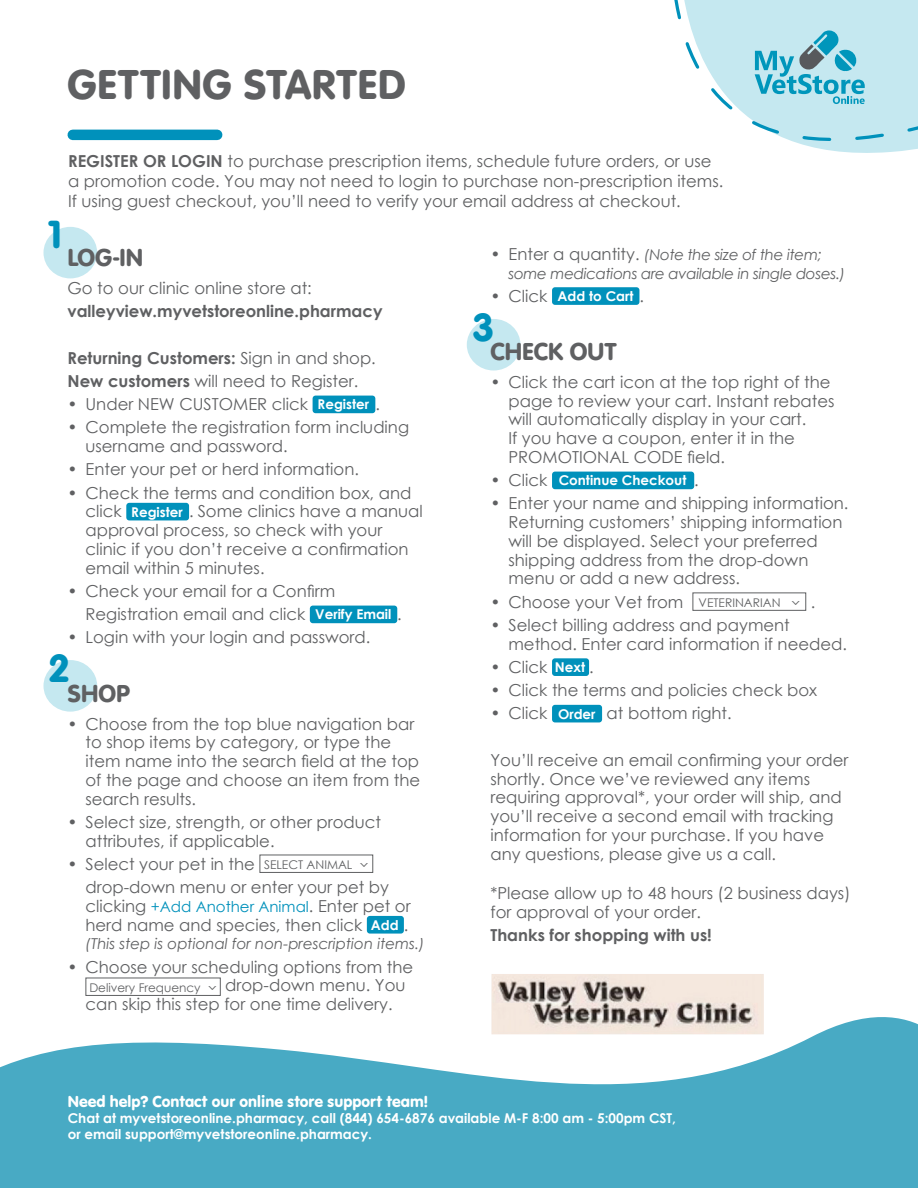
<style>
.page{position:relative;width:918px;height:1188px;background:#fff}
.page>*{position:absolute;margin:0;border:0;box-sizing:border-box;transform-origin:0 0}
.t1{font:43.5px "VAG Rundschrift D";letter-spacing:.01em;color:#5f6062}
.tabs{font:40.95px "VAG Rundschrift D";color:#0091bb}
.bullet_copy{font:25.5px "VAG Rundschrift D";color:#5f6062}
.bullet_copy-2{font:16.5px/18.8px "Century Gothic";color:#5f6062}
.bullet_copy-3{font:700 16.5px "Century Gothic";color:#5f6062}
.t2{font:16.5px "VAG Rundschrift D";color:#fff}
.bullet_copy-4{font:italic 15px/18.8px "Century Gothic";letter-spacing:-.02em;color:#5f6062}
.bullet_copy-5{font:italic 15px "Century Gothic";color:#5f6062}
.bullet_copy-6{font:700 13.5px "Century Gothic";color:#fff}
.bullet_copy-7{font:12px "Century Gothic";color:#5f6062}
.s1{font-weight:700}
.s2{font-weight:400}
.s3{font-size:7.5px}
.s4{font-size:15px;color:#0091bb}
.s5{font-style:normal;font-size:16.5px}
</style>
<div class="page">
<div style="left:44px;top:660px;width:53px;height:52px;background:#c5e8f0;border-radius:50%"></div>
<div style="left:73px;top:130px;width:144px;height:10px;background:#0091bb"></div>
<div style="left:44px;top:227px;width:53px;height:51px;background:#c5e8f0;border-radius:50%"></div>
<svg style="left:674px;top:0;width:244px;height:153px"></svg>
<svg style="left:0;top:980px;width:918px;height:208px;fill:#48aac4"></svg>
<div style="left:467px;top:319px;width:53px;height:51px;background:#c5e8f0;border-radius:50%"></div>
<div style="left:313px;top:396px;width:62px;height:17px;background:#0091bb;border-radius:3px"></div>
<div style="left:126px;top:503px;width:63px;height:17px;background:#0091bb;border-radius:3px"></div>
<div style="left:310px;top:606px;width:87px;height:17px;background:#0091bb;border-radius:3px"></div>
<div style="left:260px;top:855px;width:113px;height:18px;border:1px solid #5f6062"></div>
<div style="left:367px;top:916px;width:37px;height:18px;background:#0091bb;border-radius:3px"></div>
<div style="left:86px;top:978px;width:135px;height:18px;border:1px solid #5f6062"></div>
<div style="left:552px;top:287px;width:87px;height:18px;background:#0091bb;border-radius:3px"></div>
<div style="left:552px;top:472px;width:142px;height:17px;background:#0091bb;border-radius:3px"></div>
<div style="left:693px;top:593px;width:113px;height:18px;border:1px solid #5f6062"></div>
<div style="left:552px;top:658px;width:37px;height:18px;background:#0091bb;border-radius:3px"></div>
<div style="left:552px;top:705px;width:50px;height:17px;background:#0091bb;border-radius:3px"></div>
<img style="left:487px;top:974px;width:278px;height:83px">
<p class="t1" style="left:68px;top:59px;width:340px">GETTING STARTED</p>
<p class="bullet_copy-2" style="left:68px;top:151px;width:657px;line-height:19.8px"><span class="s1">REGISTER OR LOGIN</span> to purchase prescription items, schedule future orders, or use a promotion code. You may not need to login to purchase non-prescription items.<br>If using guest checkout, you’ll need to verify your email address at checkout.</p>
<p class="tabs" style="left:49px;top:211px;width:16px">1</p>
<p class="bullet_copy" style="left:68px;top:243px;width:77px">LOG-IN</p>
<p class="bullet_copy-2" style="left:68px;top:278px;width:246px">Go to our clinic online store at:</p>
<p class="bullet_copy-3" style="left:68px;top:299px;width:317px">valleyview.myvetstoreonline.pharmacy</p>
<p class="bullet_copy-3" style="left:68px;top:345px;width:310px">Returning Customers: <span class="s2">Sign in and shop.</span></p>
<p class="bullet_copy-2" style="left:68px;top:371px;width:292px"><span class="s1">New customers</span> will need to Register.</p>
<p class="bullet_copy-2" style="left:68px;top:395px;width:242px">• Under NEW CUSTOMER click</p>
<p class="bullet_copy-6" style="left:318px;top:394px;width:53px">Register</p>
<p class="bullet_copy-2" style="left:375px;top:395px;width:6px">.</p>
<p class="bullet_copy-2" style="left:86px;top:418px;width:325px;text-indent:-18px">• Complete the registration form including username and password.</p>
<p class="bullet_copy-2" style="left:68px;top:460px;width:293px">• Enter your pet or herd information.</p>
<p class="bullet_copy-2" style="left:86px;top:483px;width:327px;text-indent:-18px">• Check the terms and condition box, and click</p>
<p class="bullet_copy-2" style="left:86px;top:502px;width:339px;text-indent:104px">. Some clinics have a manual approval process, so check with your clinic if you don’t receive a confirmation email within 5 minutes.</p>
<p class="bullet_copy-2" style="left:68px;top:581px;width:269px">• Check your email for a Confirm</p>
<p class="bullet_copy-2" style="left:86px;top:605px;width:221px">Registration email and click</p>
<p class="bullet_copy-6" style="left:315px;top:604px;width:78px">Verify Email</p>
<p class="bullet_copy-2" style="left:397px;top:605px;width:6px">.</p>
<p class="bullet_copy-2" style="left:68px;top:628px;width:304px">• Login with your login and password.</p>
<p class="bullet_copy" style="left:68px;top:678px;width:64px">SHOP</p>
<p class="bullet_copy-2" style="left:86px;top:714px;width:336px;text-indent:-18px">• Choose from the top blue navigation bar to shop items by category, or type the item name into the search field at the top of the page and choose an item from the search results.</p>
<p class="bullet_copy-2" style="left:86px;top:812px;width:297px;text-indent:-18px">• Select size, strength, or other product attributes, if applicable.</p>
<p class="bullet_copy-2" style="left:68px;top:854px;width:189px">• Select your pet in the</p>
<p class="bullet_copy-7" style="left:264px;top:856px;width:106px">SELECT ANIMAL <span class="s3">v</span></p>
<p class="bullet_copy-2" style="left:86px;top:877px;width:327px">drop-down menu or enter your pet by clicking <span class="s4">+Add Another Animal</span>. Enter pet or herd name and species, then click</p>
<p class="bullet_copy-6" style="left:131px;top:502px;width:53px">Register</p>
<p class="tabs" style="left:49px;top:644px;width:23px">2</p>
<p class="bullet_copy-6" style="left:371px;top:915px;width:29px">Add</p>
<p class="bullet_copy-2" style="left:404px;top:915px;width:6px">.</p>
<p class="bullet_copy-5" style="left:86px;top:933px;width:341px">(This step is optional for non-prescription items.)</p>
<p class="bullet_copy-2" style="left:68px;top:957px;width:347px">• Choose your scheduling options from the</p>
<p class="bullet_copy-7" style="left:89px;top:979px;width:129px">Delivery Frequency <span class="s3">v</span></p>
<p class="bullet_copy-2" style="left:86px;top:976px;width:322px;text-indent:140px">drop-down menu. You can skip this step for one time delivery.</p>
<p class="bullet_copy-4" style="left:508px;top:245px;width:338px;text-indent:-18px"><span class="s5">• Enter a quantity.</span> (Note the size of the item; some medications are available in single doses.)</p>
<p class="bullet_copy-2" style="left:490px;top:286px;width:58px">• Click</p>
<p class="bullet_copy-6" style="left:558px;top:286px;width:77px">Add to Cart</p>
<p class="bullet_copy-2" style="left:639px;top:286px;width:6px">.</p>
<p class="tabs" style="left:472px;top:303px;width:24px">3</p>
<p class="bullet_copy" style="left:490px;top:337px;width:128px">CHECK OUT</p>
<p class="bullet_copy-2" style="left:508px;top:372px;width:328px;text-indent:-18px">• Click the cart icon at the top right of the page to review your cart. Instant rebates will automatically display in your cart.<br>If you have a coupon, enter it in the PROMOTIONAL CODE field.</p>
<p class="bullet_copy-2" style="left:490px;top:471px;width:58px">• Click</p>
<p class="bullet_copy-6" style="left:559px;top:470px;width:129px">Continue Checkout</p>
<p class="bullet_copy-2" style="left:694px;top:471px;width:6px">.</p>
<p class="bullet_copy-2" style="left:508px;top:494px;width:342px;text-indent:-18px">• Enter your name and shipping information.<br>Returning customers’ shipping information will be displayed. Select your preferred shipping address from the drop-down menu or add a new address.</p>
<p class="bullet_copy-2" style="left:490px;top:592px;width:194px">• Choose your Vet from</p>
<p class="bullet_copy-7" style="left:699px;top:594px;width:103px">VETERINARIAN <span class="s3">v</span></p>
<p class="bullet_copy-2" style="left:811px;top:592px;width:6px">.</p>
<p class="bullet_copy-2" style="left:508px;top:615px;width:340px;text-indent:-18px">• Select billing address and payment method. Enter card information if needed.</p>
<p class="bullet_copy-2" style="left:490px;top:657px;width:58px">• Click</p>
<p class="bullet_copy-6" style="left:555px;top:657px;width:32px">Next</p>
<p class="bullet_copy-2" style="left:589px;top:657px;width:6px">.</p>
<p class="bullet_copy-2" style="left:490px;top:681px;width:328px">• Click the terms and policies check box</p>
<p class="bullet_copy-2" style="left:490px;top:704px;width:58px">• Click</p>
<p class="bullet_copy-6" style="left:558px;top:704px;width:39px">Order</p>
<p class="bullet_copy-2" style="left:607px;top:704px;width:127px">at bottom right.</p>
<p class="bullet_copy-2" style="left:490px;top:750px;width:360px">You’ll receive an email confirming your order shortly. Once we’ve reviewed any items requiring approval*, your order will ship, and you’ll receive a second email with tracking information for your purchase. If you have any questions, please give us a call.</p>
<p class="bullet_copy-2" style="left:490px;top:884px;width:361px">*Please allow up to 48 hours (2 business days) for approval of your order.</p>
<p class="bullet_copy-3" style="left:490px;top:923px;width:223px">Thanks for shopping with us!</p>
<p class="t2" style="left:68px;top:1091px;width:362px">Need help? Contact our online store support team!</p>
<p class="bullet_copy-6" style="left:68px;top:1108px;width:610px">Chat at myvetstoreonline.pharmacy, call (844) 654-6876 available M-F 8:00 am - 5:00pm CST,</p>
<p class="bullet_copy-6" style="left:68px;top:1124px;width:306px">or email support@myvetstoreonline.pharmacy.</p>
</div>
